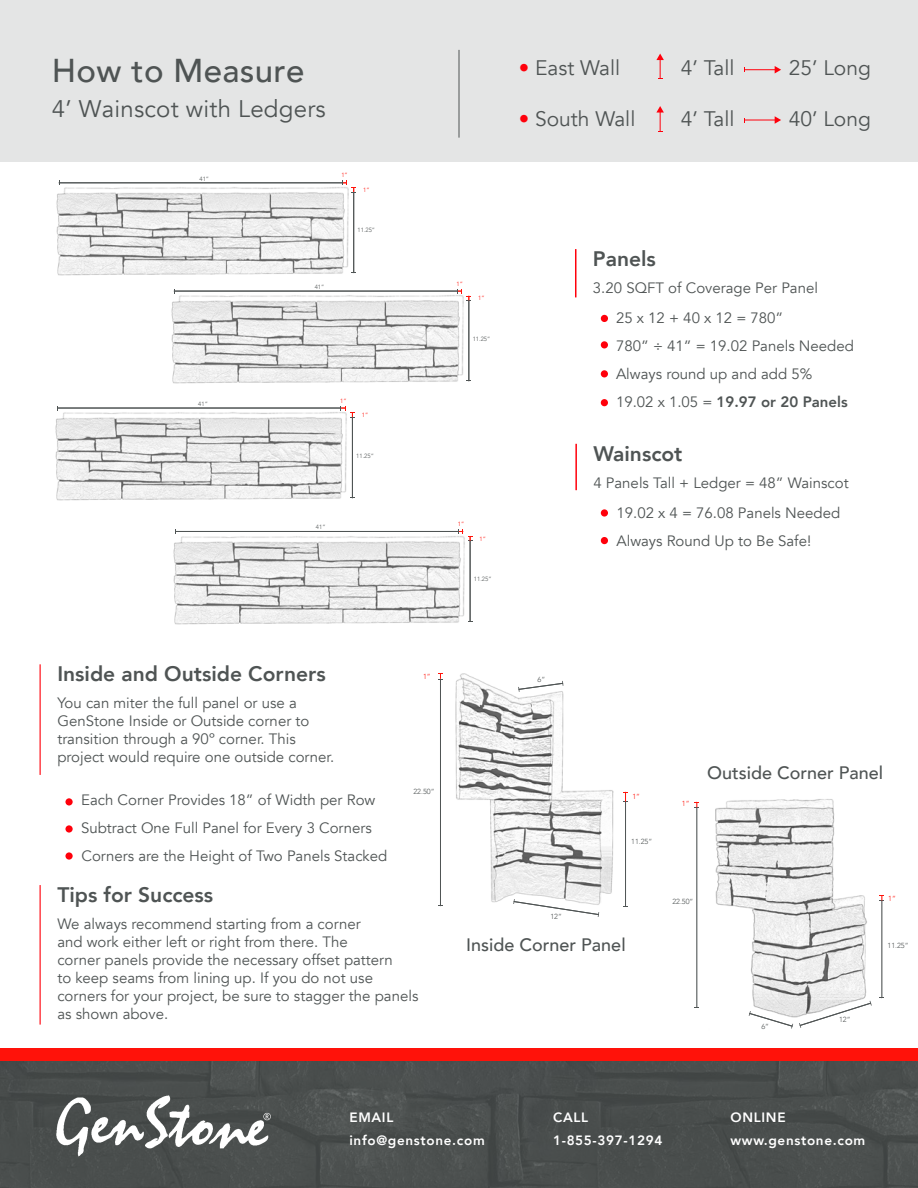
<style>
.page{position:relative;width:918px;height:1188px;background:#fff}
.page>*{position:absolute;margin:0;border:0;box-sizing:border-box;transform-origin:0 0}
.t1{font:500 33px "Avenir";letter-spacing:.01em;color:#4f5454}
.t2{font:24px "Avenir";letter-spacing:.01em;color:#4f5454}
.t3{font:800 21px "Avenir";color:#4f5454}
.t4{font:21px "Avenir";color:#4f5454}
.t5{font:500 18px "Avenir";color:#4f5454}
.t6{font:15px/18px "Avenir";color:#4f5454}
.t7{font:800 13.5px/23px "Avenir";letter-spacing:.05em;color:#fff}
.t8{font:300 7.35px "Avenir";color:#4f5454}
.t9{font:300 7.35px "Avenir";color:#ff130a}
.t10{font:300 6.15px "Avenir";color:#4f5454}
.t11{font:300 6.15px "Avenir";color:#ff130a}
.s1{color:#ff000b}
.s2{font-weight:800}
</style>
<div class="page">
<hr style="left:575px;top:249px;width:1px;height:48px;background:#ff000b">
<hr style="left:575px;top:444px;width:2px;height:46px;background:#ff000b">
<img style="left:715px;top:799px;width:167px;height:226px">
<hr style="left:696px;top:808px;width:1px;height:199px;background:#4f5454">
<svg style="left:694px;top:802px;width:5px;height:6px"></svg>
<hr style="left:882px;top:901px;width:1px;height:97px;background:#4f5454">
<svg style="left:879px;top:895px;width:5px;height:6px"></svg>
<svg style="left:749px;top:1011px;width:44px;height:18px"></svg>
<svg style="left:799px;top:1001px;width:73px;height:27px"></svg>
<img style="left:455px;top:673px;width:159px;height:240px">
<hr style="left:440px;top:679px;width:1px;height:227px;background:#4f5454">
<svg style="left:438px;top:673px;width:5px;height:7px"></svg>
<hr style="left:625px;top:802px;width:1px;height:104px;background:#4f5454">
<svg style="left:623px;top:792px;width:5px;height:10px"></svg>
<svg style="left:518px;top:681px;width:46px;height:11px"></svg>
<svg style="left:513px;top:899px;width:86px;height:18px"></svg>
<hr style="left:40px;top:664px;width:1px;height:111px;background:#ff000b">
<div style="left:65px;top:798px;width:8px;height:8px;background:#ff000b;border-radius:50%"></div>
<div style="left:65px;top:825px;width:8px;height:8px;background:#ff000b;border-radius:50%"></div>
<hr style="left:40px;top:885px;width:1px;height:140px;background:#ff000b">
<div style="left:65px;top:852px;width:8px;height:8px;background:#ff000b;border-radius:50%"></div>
<img style="left:173px;top:536px;width:297px;height:89px">
<hr style="left:175px;top:531px;width:283px;height:1px;background:#4f5454">
<hr style="left:470px;top:541px;width:1px;height:80px;background:#4f5454">
<svg style="left:458px;top:529px;width:15px;height:13px"></svg>
<img style="left:56px;top:182px;width:299px;height:94px">
<hr style="left:59px;top:182px;width:283px;height:1px;background:#4f5454">
<hr style="left:353px;top:192px;width:1px;height:81px;background:#4f5454">
<svg style="left:342px;top:180px;width:14px;height:13px"></svg>
<img style="left:171px;top:290px;width:300px;height:94px">
<hr style="left:174px;top:291px;width:283px;height:1px;background:#4f5454">
<hr style="left:468px;top:301px;width:1px;height:80px;background:#4f5454">
<svg style="left:457px;top:289px;width:14px;height:12px"></svg>
<img style="left:55px;top:407px;width:300px;height:94px">
<hr style="left:58px;top:408px;width:283px;height:1px;background:#4f5454">
<hr style="left:352px;top:418px;width:1px;height:80px;background:#4f5454">
<svg style="left:340px;top:406px;width:15px;height:12px"></svg>
<div style="left:0;top:0;width:918px;height:162px;background:#e4e5e5"></div>
<hr style="left:459px;top:50px;width:1px;height:88px;background:#4f5454">
<div style="left:0;top:1053px;width:918px;height:135px;background:#4a4e4d"></div>
<div style="left:0;top:1049px;width:918px;height:12px;background:#ff120a"></div>
<img style="left:57px;top:1095px;width:214px;height:62px">
<div style="left:601px;top:315px;width:7px;height:7px;background:#ff000b;border-radius:50%"></div>
<div style="left:601px;top:341px;width:7px;height:7px;background:#ff000b;border-radius:50%"></div>
<div style="left:601px;top:370px;width:7px;height:7px;background:#ff000b;border-radius:50%"></div>
<div style="left:601px;top:399px;width:7px;height:7px;background:#ff000b;border-radius:50%"></div>
<div style="left:601px;top:509px;width:7px;height:8px;background:#ff000b;border-radius:50%"></div>
<div style="left:601px;top:537px;width:7px;height:7px;background:#ff000b;border-radius:50%"></div>
<hr style="left:745px;top:69px;width:31px;height:1px;background:#ff000b">
<svg style="left:775px;top:66px;width:6px;height:7px"></svg>
<hr style="left:745px;top:120px;width:31px;height:1px;background:#ff000b">
<svg style="left:775px;top:116px;width:6px;height:8px"></svg>
<svg style="left:656px;top:106px;width:8px;height:26px"></svg>
<svg style="left:656px;top:54px;width:8px;height:25px"></svg>
<h1 class="t1" style="left:52px;top:42px;width:254px">How to Measure</h1>
<h2 class="t2" style="left:52px;top:95px;width:275px">4’ Wainscot with Ledgers</h2>
<h3 class="t4" style="left:519px;top:55px;width:103px"><span class="s1">•</span> East Wall</h3>
<h3 class="t4" style="left:681px;top:55px;width:55px">4’ Tall</h3>
<h3 class="t4" style="left:789px;top:55px;width:84px">25’ Long</h3>
<h3 class="t4" style="left:519px;top:106px;width:118px"><span class="s1">•</span> South Wall</h3>
<h3 class="t4" style="left:681px;top:106px;width:55px">4’ Tall</h3>
<h3 class="t4" style="left:789px;top:106px;width:84px">40’ Long</h3>
<p class="t10" style="left:200px;top:175px;width:11px">41”</p>
<p class="t11" style="left:341px;top:172px;width:8px">1”</p>
<p class="t11" style="left:363px;top:186px;width:8px">1”</p>
<p class="t10" style="left:358px;top:227px;width:19px">11.25”</p>
<h3 class="t3" style="left:593px;top:242px;width:64px">Panels</h3>
<p class="t10" style="left:315px;top:283px;width:11px">41”</p>
<p class="t11" style="left:457px;top:280px;width:8px">1”</p>
<p class="t11" style="left:478px;top:295px;width:8px">1”</p>
<p class="t6" style="left:593px;top:279px;width:227px">3.20 SQFT of Coverage Per Panel</p>
<p class="t10" style="left:198px;top:400px;width:11px">41”</p>
<p class="t11" style="left:340px;top:397px;width:8px">1”</p>
<p class="t10" style="left:473px;top:335px;width:19px">11.25”</p>
<p class="t6" style="left:616px;top:304px;width:239px;line-height:28px">25 x 12 + 40 x 12 = 780”<br>780” ÷ 41” = 19.02 Panels Needed<br>Always round up and add 5%<br>19.02 x 1.05 = <span class="s2">19.97 or 20 Panels</span></p>
<p class="t11" style="left:362px;top:411px;width:8px">1”</p>
<p class="t10" style="left:356px;top:452px;width:19px">11.25”</p>
<h3 class="t3" style="left:593px;top:437px;width:91px">Wainscot</h3>
<p class="t6" style="left:593px;top:474px;width:257px">4 Panels Tall + Ledger = 48” Wainscot</p>
<p class="t10" style="left:316px;top:523px;width:11px">41”</p>
<p class="t11" style="left:458px;top:520px;width:8px">1”</p>
<p class="t11" style="left:480px;top:535px;width:8px">1”</p>
<p class="t6" style="left:616px;top:499px;width:225px;line-height:28px">19.02 x 4 = 76.08 Panels Needed<br>Always Round Up to Be Safe!</p>
<p class="t10" style="left:474px;top:575px;width:19px">11.25”</p>
<h3 class="t3" style="left:57px;top:657px;width:270px">Inside and Outside Corners</h3>
<p class="t6" style="left:57px;top:694px;width:278px">You can miter the full panel or use a GenStone Inside or Outside corner to transition through a 90º corner. This project would require one outside corner.</p>
<p class="t6" style="left:81px;top:786px;width:296px;line-height:28px">Each Corner Provides 18” of Width per Row<br>Subtract One Full Panel for Every 3 Corners</p>
<p class="t6" style="left:81px;top:847px;width:307px">Corners are the Height of Two Panels Stacked</p>
<h3 class="t3" style="left:57px;top:878px;width:157px">Tips for Success</h3>
<p class="t9" style="left:423px;top:672px;width:9px">1”</p>
<p class="t8" style="left:413px;top:787px;width:23px">22.50”</p>
<p class="t6" style="left:57px;top:915px;width:363px">We always recommend starting from a corner<br>and work either left or right from there. The<br>corner panels provide the necessary offset pattern<br>to keep seams from lining up. If you do not use corners for your project, be sure to stagger the panels as shown above.</p>
<p class="t8" style="left:538px;top:676px;width:9px">6”</p>
<p class="t9" style="left:632px;top:792px;width:9px">1”</p>
<p class="t8" style="left:631px;top:837px;width:23px">11.25”</p>
<p class="t8" style="left:550px;top:912px;width:13px">12”</p>
<p class="t5" style="left:466px;top:930px;width:161px">Inside Corner Panel</p>
<p class="t9" style="left:682px;top:799px;width:9px">1”</p>
<p class="t5" style="left:707px;top:757px;width:178px">Outside Corner Panel</p>
<p class="t8" style="left:672px;top:897px;width:23px">22.50”</p>
<p class="t9" style="left:888px;top:894px;width:9px">1”</p>
<p class="t8" style="left:888px;top:941px;width:23px">11.25”</p>
<p class="t8" style="left:761px;top:1022px;width:9px">6”</p>
<p class="t8" style="left:839px;top:1015px;width:13px">12”</p>
<p class="t7" style="left:349px;top:1105px;width:137px">EMAIL info@genstone.com</p>
<p class="t7" style="left:553px;top:1105px;width:111px">CALL<br>1-855-397-1294</p>
<p class="t7" style="left:731px;top:1105px;width:136px">ONLINE www.genstone.com</p>
</div>
